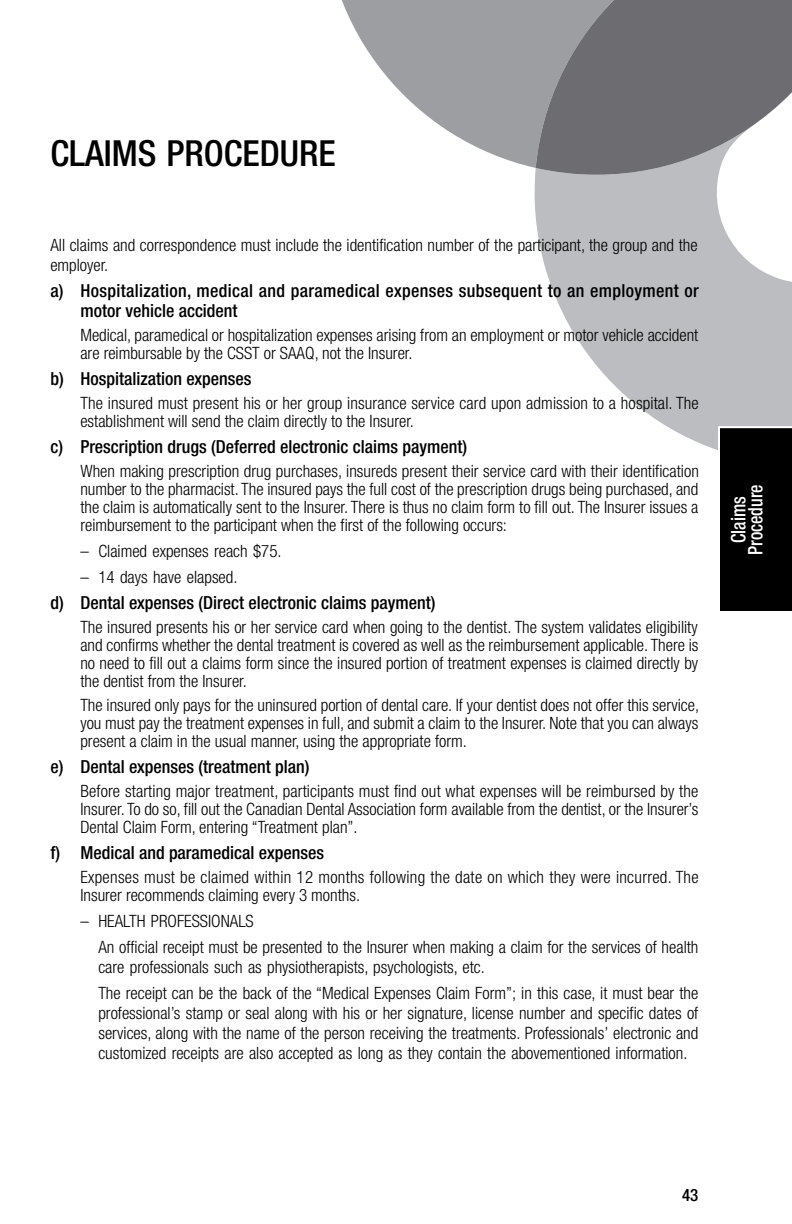
<style>
.page{position:relative;width:792px;height:1224px;background:#fff}
.page>*{position:absolute;margin:0;border:0;box-sizing:border-box;transform-origin:0 0}
._0-TitreChapitre{font:500 condensed 36px "Helvetica Neue";color:#000}
._9-Onglet_Texte{font:500 condensed 20px/17px "Helvetica Neue";color:#fff;text-align:center;scale:.9 1}
._4-Énum_SousTit{font:500 condensed 18px "Helvetica Neue";color:#000}
._4-Énum_SousTit-2{font:500 condensed 18px/20px "Helvetica Neue";letter-spacing:.02em;color:#000}
._4-Enumeration2{font:300 condensed 17px/18px "Helvetica Neue";color:#000;text-align:justify}
._4-Enumeration4{font:300 condensed 17px/20px "Helvetica Neue";color:#000}
._3-TexteCourant{font:300 condensed 17px/20px "Helvetica Neue";color:#000}
._3-TexteCourant-2{font:500 condensed 17px "Helvetica Neue";color:#000}
</style>
<div class="page">
<svg style="left:341px;top:0;width:195px;height:165px;fill:#9d9ea2"></svg>
<svg style="left:524px;top:122px;width:268px;height:328px;fill:#bbbdc0"></svg>
<svg style="left:536px;top:0;width:256px;height:175px;background:#808084"></svg>
<div style="left:718px;top:426px;width:74px;height:185px;background:#000"></div>
<p class="_0-TitreChapitre" style="left:50px;top:131px;width:287px">CLAIMS PROCEDURE</p>
<p class="_3-TexteCourant" style="left:50px;top:235px;width:649px">All claims and correspondence must include the identification number of the participant, the group and the employer.</p>
<p class="_4-Énum_SousTit-2" style="left:80px;top:281px;width:620px;text-indent:-30px">a) Hospitalization, medical and paramedical expenses subsequent to an employment or motor vehicle accident</p>
<p class="_4-Enumeration2" style="left:80px;top:326px;width:619px">Medical, paramedical or hospitalization expenses arising from an employment or motor vehicle accident are reimbursable by the CSST or SAAQ, not the Insurer.</p>
<p class="_4-Énum_SousTit" style="left:50px;top:368px;width:203px">b) Hospitalization expenses</p>
<p class="_4-Enumeration2" style="left:80px;top:394px;width:620px">The insured must present his or her group insurance service card upon admission to a hospital. The establishment will send the claim directly to the Insurer.</p>
<p class="_4-Énum_SousTit" style="left:50px;top:436px;width:418px">c) Prescription drugs (Deferred electronic claims payment)</p>
<p class="_4-Enumeration2" style="left:80px;top:462px;width:620px">When making prescription drug purchases, insureds present their service card with their identification number to the pharmacist. The insured pays the full cost of the prescription drugs being purchased, and the claim is automatically sent to the Insurer. There is thus no claim form to fill out. The Insurer issues a reimbursement to the participant when the first of the following occurs:</p>
<p class="_4-Enumeration4" style="left:80px;top:541px;width:203px">– Claimed expenses reach $75.</p>
<p class="_4-Enumeration4" style="left:80px;top:567px;width:159px">– 14 days have elapsed.</p>
<p class="_4-Énum_SousTit" style="left:50px;top:592px;width:386px">d) Dental expenses (Direct electronic claims payment)</p>
<p class="_4-Enumeration2" style="left:80px;top:618px;width:620px">The insured presents his or her service card when going to the dentist. The system validates eligibility and confirms whether the dental treatment is covered as well as the reimbursement applicable. There is no need to fill out a claims form since the insured portion of treatment expenses is claimed directly by the dentist from the Insurer.</p>
<p class="_4-Enumeration2" style="left:80px;top:696px;width:620px">The insured only pays for the uninsured portion of dental care. If your dentist does not offer this service, you must pay the treatment expenses in full, and submit a claim to the Insurer. Note that you can always present a claim in the usual manner, using the appropriate form.</p>
<p class="_4-Énum_SousTit" style="left:50px;top:756px;width:261px">e) Dental expenses (treatment plan)</p>
<p class="_4-Enumeration2" style="left:80px;top:782px;width:620px">Before starting major treatment, participants must find out what expenses will be reimbursed by the Insurer. To do so, fill out the Canadian Dental Association form available from the dentist, or the Insurer’s Dental Claim Form, entering “Treatment plan”.</p>
<p class="_4-Énum_SousTit" style="left:50px;top:842px;width:275px">f) Medical and paramedical expenses</p>
<p class="_4-Enumeration2" style="left:80px;top:868px;width:620px">Expenses must be claimed within 12 months following the date on which they were incurred. The<br>Insurer recommends claiming every 3 months.</p>
<p class="_4-Enumeration4" style="left:80px;top:911px;width:175px">– HEALTH PROFESSIONALS</p>
<p class="_4-Enumeration4" style="left:98px;top:937px;width:602px">An official receipt must be presented to the Insurer when making a claim for the services of health care professionals such as physiotherapists, psychologists, etc.</p>
<p class="_4-Enumeration4" style="left:98px;top:983px;width:602px;text-align:justify">The receipt can be the back of the “Medical Expenses Claim Form”; in this case, it must bear the professional’s stamp or seal along with his or her signature, license number and specific dates of services, along with the name of the person receiving the treatments. Professionals’ electronic and customized receipts are also accepted as long as they contain the abovementioned information.</p>
<p class="_9-Onglet_Texte" style="left:730px;top:555px;width:80px;rotate:-90deg">Claims<br>Procedure</p>
<p class="_3-TexteCourant-2" style="left:682px;top:1185px;width:18px">43</p>
</div>
